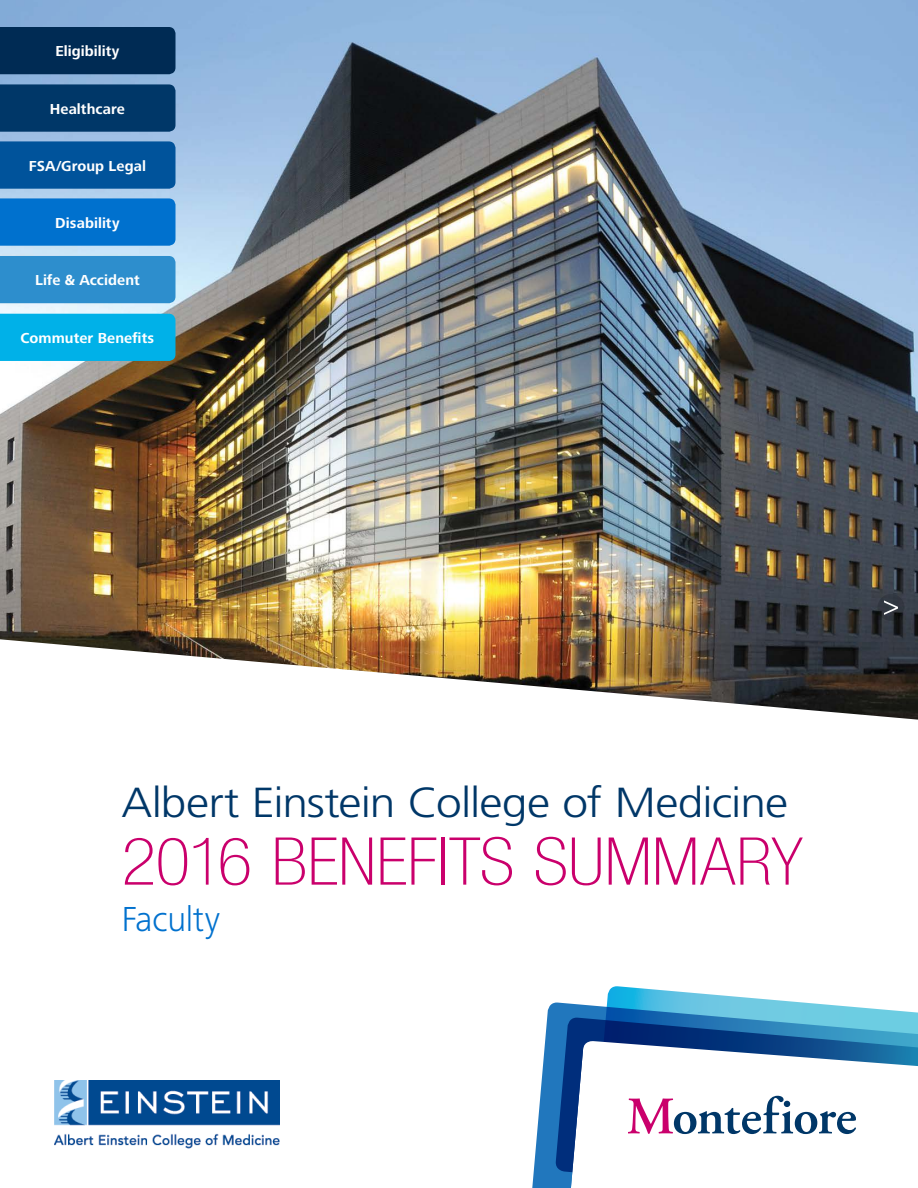
<style>
.page{position:relative;width:918px;height:1188px;background:#fff}
.page>*{position:absolute;margin:0;border:0;box-sizing:border-box;transform-origin:0 0}
.t1{font:100 condensed 66px "Helvetica Neue";color:#ca006c;scale:1.1 1}
.t2{font:300 42px "Frutiger LT Std";letter-spacing:-.02em;color:#003768;scale:1.1 1}
.t3{font:300 36px "Frutiger Next Pro";letter-spacing:-.015em;color:#0071ce}
.t4{font:700 15px "Frutiger Next Pro";letter-spacing:.005em;color:#fff}
.s1{font-family:"Myriad Pro"}
</style>
<div class="page">
<img style="left:0;top:0;width:918px;height:639px">
<svg style="left:0;top:639px;width:918px;height:364px"></svg>
<svg style="left:532px;top:1003px;width:63px;height:185px"></svg>
<svg style="left:595px;top:986px;width:323px;height:32px"></svg>
<svg style="left:555px;top:1018px;width:363px;height:170px"></svg>
<svg style="left:571px;top:1040px;width:347px;height:148px"></svg>
<svg style="left:717px;top:1151px;width:18px;height:15px"></svg>
<svg style="left:846px;top:1151px;width:9px;height:11px"></svg>
<svg style="left:628px;top:1096px;width:228px;height:38px"></svg>
<img style="left:54px;top:1080px;width:226px;height:69px">
<div style="left:0;top:27px;width:176px;height:47px;background:#002b54"></div>
<div style="left:0;top:84px;width:176px;height:48px;background:#003768"></div>
<div style="left:0;top:141px;width:176px;height:48px;background:#00539b"></div>
<div style="left:0;top:198px;width:176px;height:48px;background:#0071ce"></div>
<div style="left:0;top:256px;width:176px;height:47px;background:#2d8ecd"></div>
<div style="left:0;top:314px;width:176px;height:47px;background:#00b1e8"></div>
<svg style="left:877px;top:594px;width:27px;height:27px"></svg>
<svg style="left:884px;top:600px;width:14px;height:15px"></svg>
<p class="t4" style="left:55px;top:43px;width:66px">Eligibility</p>
<p class="t4" style="left:50px;top:100px;width:77px">Healthcare</p>
<p class="t4" style="left:29px;top:157px;width:119px">FSA/Group Legal</p>
<p class="t4" style="left:55px;top:214px;width:66px">Disability</p>
<p class="t4" style="left:35px;top:272px;width:106px">Life <span class="s1">&amp;</span> Accident</p>
<p class="t4" style="left:21px;top:329px;width:135px">Commuter Benefits</p>
<h2 class="t2" style="left:122px;top:779px;width:608px">Albert Einstein College of Medicine</h2>
<h1 class="t1" style="left:122px;top:824px;width:621px">2016 BENEFITS SUMMARY</h1>
<h3 class="t3" style="left:122px;top:899px;width:100px">Faculty</h3>
</div>
